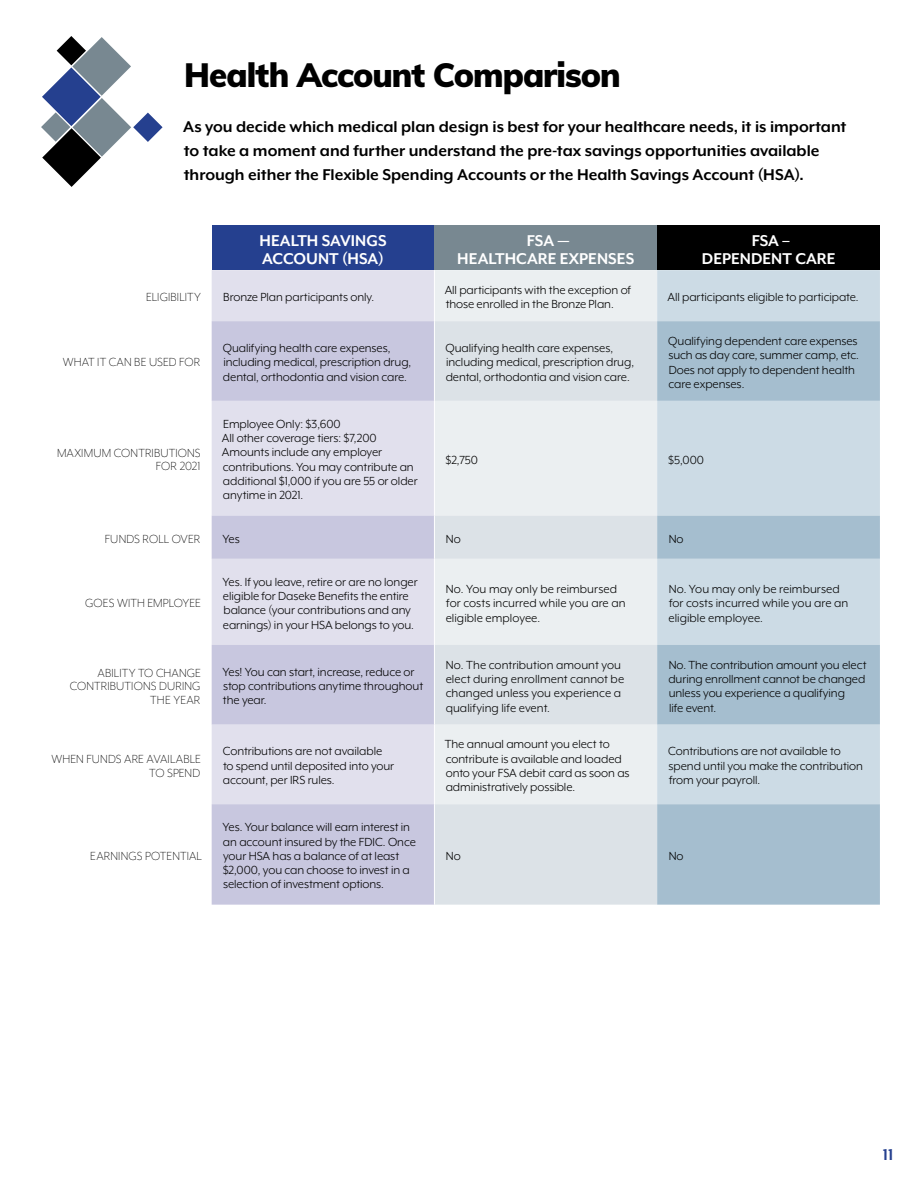
<style>
.page{position:relative;width:918px;height:1188px;background:#fff}
.page>*{position:absolute;margin:0;border:0;box-sizing:border-box;transform-origin:0 0}
.HEADLINE{font:900 33px "Muli";letter-spacing:-.03em;color:#000}
.BODY_1ST{font:700 18px/24px "Mr Eaves XL Mod OT";color:#000}
.TBL-PLAN_HEADER{font:700 18px/18px "Mr Eaves XL Mod OT";color:#fff;text-align:center}
.t1{font:700 18px "Mr Eaves XL Mod OT";color:#25408f}
.TBL-PLAN_BODY{font:13.5px/14.2px "Mr Eaves XL Mod OT";letter-spacing:-.005em;color:#000}
.TBL-CATAGORY{font:300 13.5px/13.5px "Mr Eaves XL Mod OT";letter-spacing:.01em;color:#000;text-align:right}
.TBL-CAPTION{font:13.5px/14.2px "Mr Eaves XL Mod OT";letter-spacing:.005em;color:#000}
</style>
<div class="page">
<svg style="left:41px;top:36px;width:122px;height:151px"></svg>
<div style="left:212px;top:226px;width:222px;height:44px;background:#25408f"></div>
<div style="left:434px;top:226px;width:223px;height:44px;background:#788891"></div>
<div style="left:657px;top:226px;width:223px;height:44px;background:#000"></div>
<div style="left:212px;top:270px;width:222px;height:51px;background:#e1e0ed"></div>
<div style="left:435px;top:270px;width:222px;height:51px;background:#ebeff1"></div>
<div style="left:657px;top:270px;width:223px;height:51px;background:#ccdbe5"></div>
<svg style="left:212px;top:321px;width:222px;height:584px;background:#d4d3e5"></svg>
<svg style="left:435px;top:321px;width:222px;height:584px;background:#e3e8eb"></svg>
<svg style="left:657px;top:321px;width:223px;height:584px;background:#b7ccd9"></svg>
<p class="HEADLINE" style="left:184px;top:50px;width:438px">Health Account Comparison</p>
<p class="BODY_1ST" style="left:183px;top:114px;width:665px">As you decide which medical plan design is best for your healthcare needs, it is important to take a moment and further understand the pre-tax savings opportunities available through either the Flexible Spending Accounts or the Health Savings Account (HSA).</p>
<p class="TBL-PLAN_HEADER" style="left:259px;top:232px;width:129px;text-align:left">HEALTH SAVINGS<br>ACCOUNT (HSA)</p>
<p class="TBL-PLAN_HEADER" style="left:457px;top:232px;width:178px">FSA —<br>HEALTHCARE EXPENSES</p>
<p class="TBL-PLAN_HEADER" style="left:702px;top:232px;width:135px">FSA –<br>DEPENDENT CARE</p>
<p class="TBL-CATAGORY" style="left:146px;top:290px;width:57px">ELIGIBILITY</p>
<p class="TBL-PLAN_BODY" style="left:223px;top:290px;width:153px">Bronze Plan participants only.</p>
<p class="TBL-PLAN_BODY" style="left:445px;top:283px;width:188px">All participants with the exception of those enrolled in the Bronze Plan.</p>
<p class="TBL-PLAN_BODY" style="left:667px;top:290px;width:193px">All participants eligible to participate.</p>
<p class="TBL-CATAGORY" style="left:63px;top:356px;width:139px">WHAT IT CAN BE USED FOR</p>
<p class="TBL-CATAGORY" style="left:57px;top:446px;width:145px">MAXIMUM CONTRIBUTIONS<br>FOR 2021</p>
<p class="TBL-PLAN_BODY" style="left:223px;top:341px;width:190px">Qualifying health care expenses, including medical, prescription drug, dental, orthodontia and vision care.</p>
<p class="TBL-PLAN_BODY" style="left:446px;top:341px;width:190px">Qualifying health care expenses, including medical, prescription drug, dental, orthodontia and vision care.</p>
<p class="TBL-PLAN_BODY" style="left:668px;top:334px;width:192px">Qualifying dependent care expenses such as day care, summer camp, etc.<br>Does not apply to dependent health care expenses.</p>
<p class="TBL-PLAN_BODY" style="left:222px;top:417px;width:197px">Employee Only: $3,600<br>All other coverage tiers: $7,200<br>Amounts include any employer contributions. You may contribute an additional $1,000 if you are 55 or older anytime in 2021.</p>
<p class="TBL-PLAN_BODY" style="left:446px;top:452px;width:34px">$2,750</p>
<p class="TBL-PLAN_BODY" style="left:668px;top:452px;width:37px">$5,000</p>
<p class="TBL-CATAGORY" style="left:105px;top:532px;width:97px">FUNDS ROLL OVER</p>
<p class="TBL-PLAN_BODY" style="left:222px;top:531px;width:19px">Yes</p>
<p class="TBL-PLAN_BODY" style="left:446px;top:531px;width:16px">No</p>
<p class="TBL-PLAN_BODY" style="left:669px;top:531px;width:16px">No</p>
<p class="TBL-CATAGORY" style="left:85px;top:596px;width:117px">GOES WITH EMPLOYEE</p>
<p class="TBL-PLAN_BODY" style="left:222px;top:575px;width:197px">Yes. If you leave, retire or are no longer eligible for Daseke Benefits the entire balance (your contributions and any earnings) in your HSA belongs to you.</p>
<p class="TBL-PLAN_BODY" style="left:446px;top:582px;width:181px">No. You may only be reimbursed for costs incurred while you are an eligible employee.</p>
<p class="TBL-PLAN_BODY" style="left:668px;top:582px;width:181px">No. You may only be reimbursed for costs incurred while you are an eligible employee.</p>
<p class="TBL-CATAGORY" style="left:70px;top:666px;width:133px">ABILITY TO CHANGE<br>CONTRIBUTIONS DURING<br>THE YEAR</p>
<p class="TBL-PLAN_BODY" style="left:222px;top:665px;width:202px">Yes! You can start, increase, reduce or stop contributions anytime throughout the year.</p>
<p class="TBL-CAPTION" style="left:446px;top:657px;width:180px">No. The contribution amount you elect during enrollment cannot be changed unless you experience a qualifying life event.</p>
<p class="TBL-PLAN_BODY" style="left:668px;top:657px;width:200px">No. The contribution amount you elect during enrollment cannot be changed unless you experience a qualifying<br>life event.</p>
<p class="TBL-CATAGORY" style="left:51px;top:752px;width:151px">WHEN FUNDS ARE AVAILABLE<br>TO SPEND</p>
<p class="TBL-PLAN_BODY" style="left:223px;top:744px;width:173px">Contributions are not available to spend until deposited into your account, per IRS rules.</p>
<p class="TBL-PLAN_BODY" style="left:445px;top:737px;width:186px">The annual amount you elect to contribute is available and loaded onto your FSA debit card as soon as administratively possible.</p>
<p class="TBL-PLAN_BODY" style="left:668px;top:744px;width:196px">Contributions are not available to spend until you make the contribution from your payroll.</p>
<p class="TBL-CATAGORY" style="left:90px;top:849px;width:113px">EARNINGS POTENTIAL</p>
<p class="TBL-PLAN_BODY" style="left:222px;top:820px;width:195px">Yes. Your balance will earn interest in an account insured by the FDIC. Once your HSA has a balance of at least $2,000, you can choose to invest in a selection of investment options.</p>
<p class="TBL-PLAN_BODY" style="left:446px;top:849px;width:16px">No</p>
<p class="TBL-PLAN_BODY" style="left:669px;top:849px;width:16px">No</p>
<h2 class="t1" style="left:883px;top:1146px;width:12px">11</h2>
</div>
